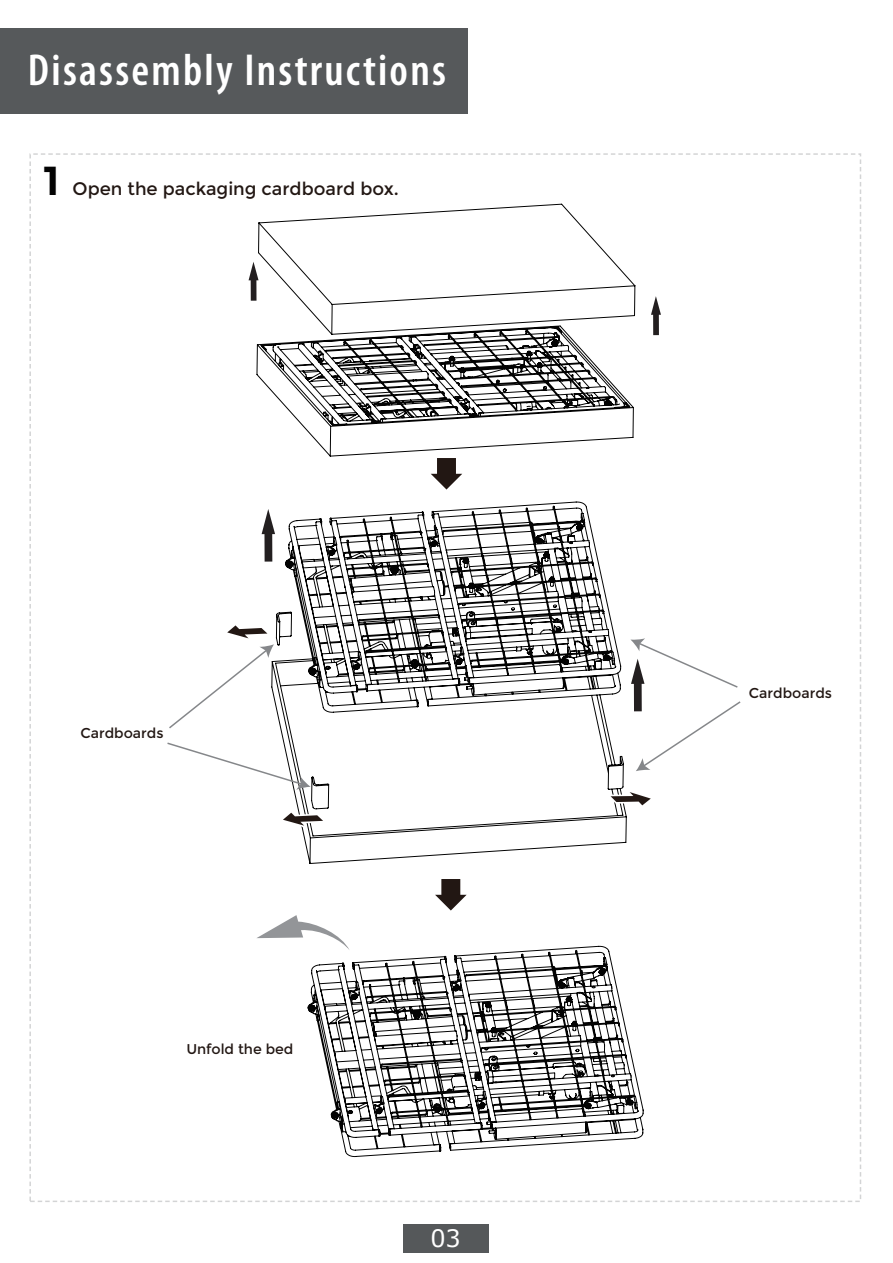
<style>
.page{position:relative;width:893px;height:1263px;background:#fff}
.page>*{position:absolute;margin:0;border:0;box-sizing:border-box;transform-origin:0 0}
.t1{font:600 condensed 45px "Myriad Pro";letter-spacing:.05em;color:#fff}
.t2{font:700 40.5px "Montserrat";color:#030303}
.t3{font:24px "Verdana";color:#fff}
.t4{font:18px "Montserrat";color:#221713}
.t5{font:14.1px "Montserrat";color:#221713}
</style>
<div class="page">
<div style="left:0;top:28px;width:468px;height:85px;background:#56595b"></div>
<svg style="left:431px;top:458px;width:31px;height:31px"></svg>
<svg style="left:435px;top:879px;width:32px;height:31px"></svg>
<svg style="left:651px;top:296px;width:10px;height:39px"></svg>
<svg style="left:249px;top:262px;width:7px;height:39px"></svg>
<svg style="left:262px;top:509px;width:9px;height:53px"></svg>
<div style="left:404px;top:1224px;width:85px;height:29px;background:#55585a"></div>
<svg style="left:256px;top:203px;width:380px;height:254px"></svg>
<svg style="left:271px;top:501px;width:356px;height:363px"></svg>
<svg style="left:307px;top:945px;width:337px;height:212px"></svg>
<svg style="left:167px;top:741px;width:144px;height:49px"></svg>
<svg style="left:630px;top:638px;width:111px;height:133px"></svg>
<svg style="left:276px;top:808px;width:55px;height:24px"></svg>
<svg style="left:169px;top:621px;width:106px;height:109px"></svg>
<svg style="left:603px;top:785px;width:48px;height:25px"></svg>
<svg style="left:257px;top:915px;width:93px;height:35px"></svg>
<h1 class="t1" style="left:28px;top:46px;width:420px">Disassembly Instructions</h1>
<h2 class="t2" style="left:43px;top:156px;width:18px">1</h2>
<p class="t4" style="left:73px;top:178px;width:328px">Open the packaging cardboard box.</p>
<p class="t5" style="left:80px;top:725px;width:85px">Cardboards</p>
<p class="t5" style="left:186px;top:1041px;width:109px">Unfold the bed</p>
<h3 class="t3" style="left:430px;top:1222px;width:32px">03</h3>
<p class="t5" style="left:749px;top:684px;width:85px">Cardboards</p>
</div>
